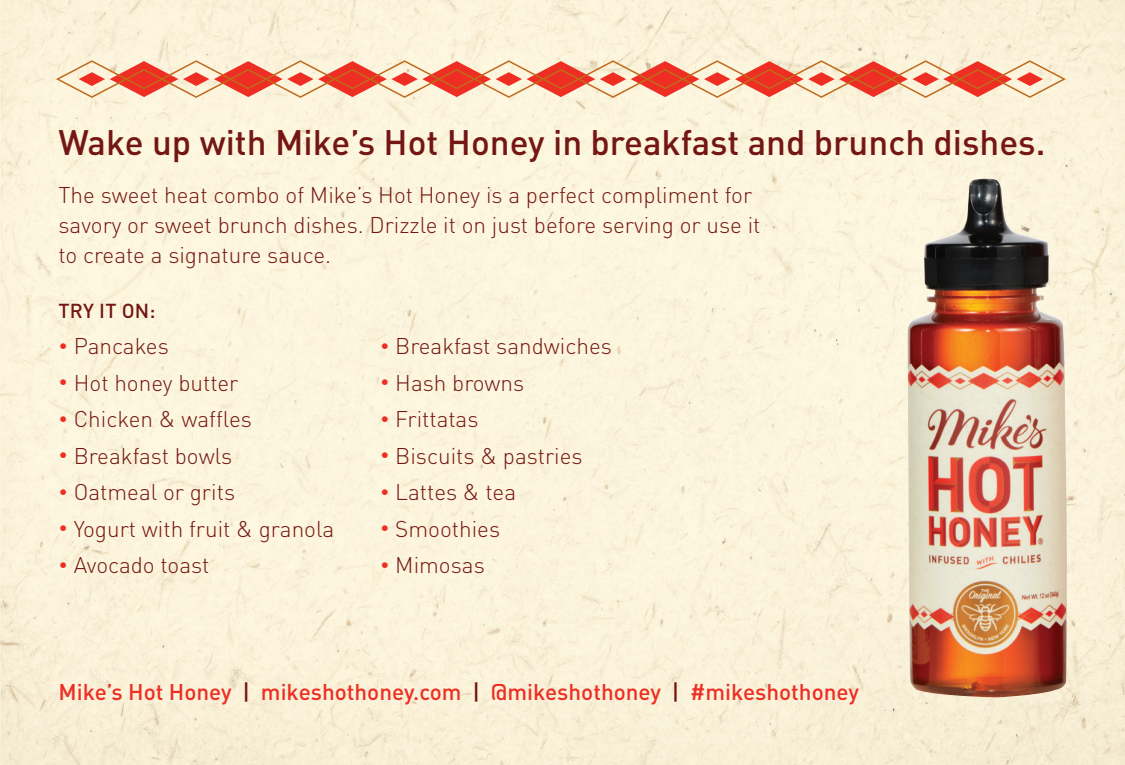
<style>
.page{position:relative;width:1125px;height:765px;background:#fff}
.page>*{position:absolute;margin:0;border:0;box-sizing:border-box;transform-origin:0 0}
.t1{font:500 35px "DIN";color:#741614}
.t2{font:300 22.5px/30px "DIN";color:#741614}
.t3{font:500 22.5px "DIN";color:#ee2e22}
.t4{font:500 20px "DIN";letter-spacing:.01em;color:#741614}
.s1{font-size:17.5px;color:#ee2e22}
.s2{color:#741614}
</style>
<div class="page">
<img style="left:1px;top:0;width:1124px;height:765px">
<svg style="left:56px;top:60px;width:1010px;height:38px;background:#f1ac93"></svg>
<img style="left:907px;top:179px;width:161px;height:518px">
<h1 class="t1" style="left:58px;top:120px;width:988px">Wake up with Mike’s Hot Honey in breakfast and brunch dishes.</h1>
<p class="t2" style="left:58px;top:179px;width:704px">The sweet heat combo of Mike’s Hot Honey is a perfect compliment for savory or sweet brunch dishes. Drizzle it on just before serving or use it to create a signature sauce.</p>
<p class="t4" style="left:58px;top:298px;width:99px">TRY IT ON:</p>
<p class="t2" style="left:58px;top:331px;width:112px"><span class="s1">•</span> Pancakes</p>
<p class="t2" style="left:58px;top:368px;width:181px"><span class="s1">•</span> Hot honey butter</p>
<p class="t2" style="left:58px;top:404px;width:195px"><span class="s1">•</span> Chicken &amp; waffles</p>
<p class="t2" style="left:58px;top:441px;width:175px"><span class="s1">•</span> Breakfast bowls</p>
<p class="t2" style="left:58px;top:477px;width:178px"><span class="s1">•</span> Oatmeal or grits</p>
<p class="t2" style="left:58px;top:514px;width:277px"><span class="s1">•</span> Yogurt with fruit &amp; granola</p>
<p class="t2" style="left:58px;top:550px;width:152px"><span class="s1">•</span> Avocado toast</p>
<p class="t2" style="left:380px;top:331px;width:234px"><span class="s1">•</span> Breakfast sandwiches</p>
<p class="t2" style="left:380px;top:368px;width:146px"><span class="s1">•</span> Hash browns</p>
<p class="t2" style="left:380px;top:404px;width:100px"><span class="s1">•</span> Frittatas</p>
<p class="t2" style="left:380px;top:441px;width:204px"><span class="s1">•</span> Biscuits &amp; pastries</p>
<p class="t2" style="left:380px;top:477px;width:138px"><span class="s1">•</span> Lattes &amp; tea</p>
<p class="t2" style="left:380px;top:514px;width:122px"><span class="s1">•</span> Smoothies</p>
<p class="t2" style="left:380px;top:550px;width:106px"><span class="s1">•</span> Mimosas</p>
<p class="t3" style="left:58px;top:677px;width:802px">Mike’s Hot Honey <span class="s2">|</span> mikeshothoney.com <span class="s2">|</span> @mikeshothoney <span class="s2">|</span> #mikeshothoney</p>
</div>
